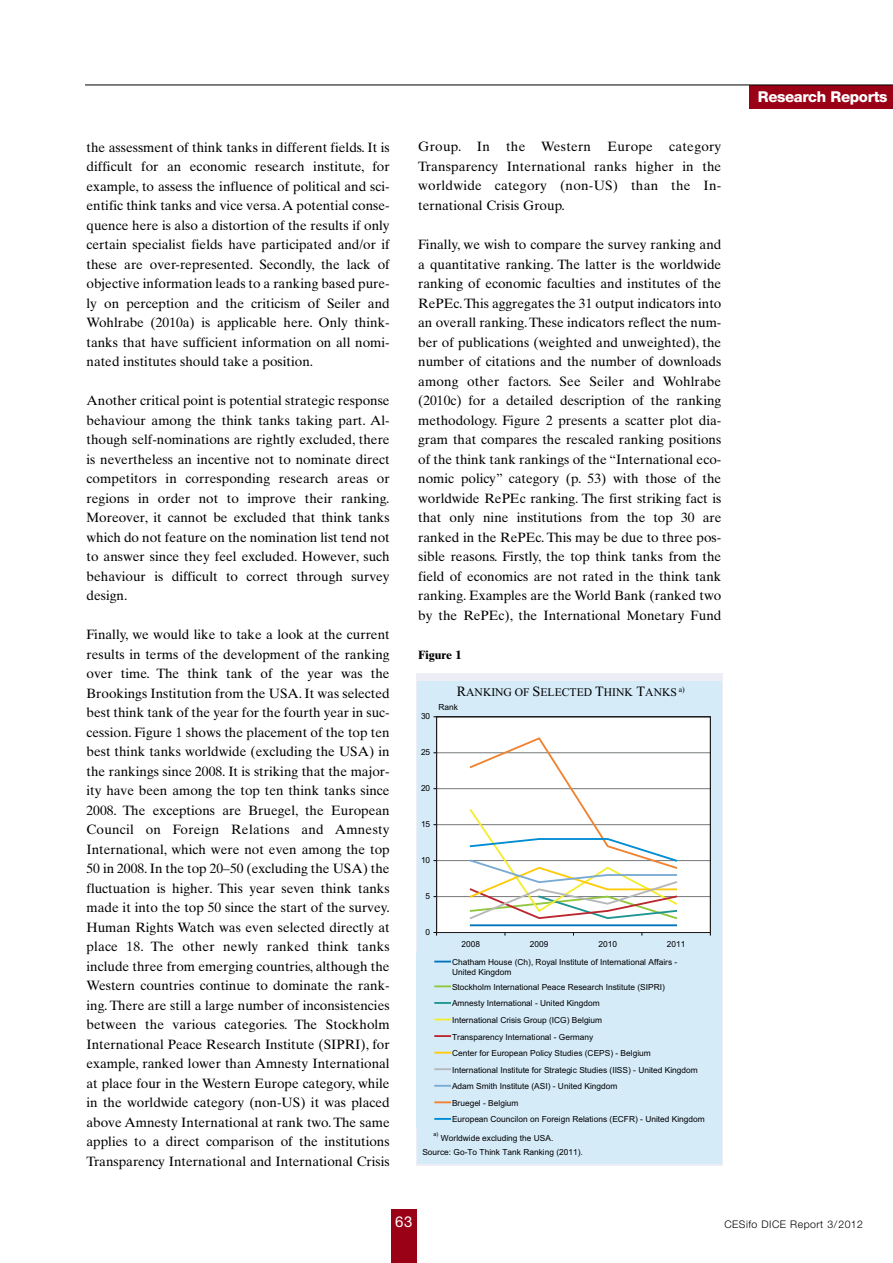
<style>
.page{position:relative;width:893px;height:1263px;background:#fff}
.page>*{position:absolute;margin:0;border:0;box-sizing:border-box;transform-origin:0 0}
.t1{font:800 15px "Helvetica Neue LT Std";letter-spacing:-.025em;color:#fff}
.t2{font:15px "Helvetica Neue LT Std";color:#fff}
.t3{font:13.5px/19.5px "Times Ten";color:#000;text-align:justify}
.t4{font:700 12px "Times Ten";color:#000}
.t5{font:11.55px "Times New Roman";color:#000001}
.t6{font:300 10.5px "Helvetica Neue";letter-spacing:.045em;color:#000}
.t7{font:8.4px/16.5px "Arial";color:#000001}
.t8{font:5.55px "Arial";color:#000001}
.s1{font-size:14.1px}
</style>
<div class="page">
<div style="left:750px;top:85px;width:143px;height:24px;background:#9a0016"></div>
<hr style="left:85px;top:85px;width:808px;height:1px;background:#000">
<div style="left:391px;top:1209px;width:26px;height:54px;background:#9a0016"></div>
<div style="left:417px;top:673px;width:306px;height:492px;background:#ecedf5"></div>
<div style="left:417px;top:682px;width:305px;height:482px;background:#d5ebf8"></div>
<div style="left:437px;top:717px;width:273px;height:215px;background:#fff"></div>
<hr style="left:437px;top:896px;width:273px;height:1px;background:#75797b">
<hr style="left:437px;top:860px;width:273px;height:1px;background:#75797b">
<hr style="left:437px;top:824px;width:273px;height:1px;background:#75797b">
<hr style="left:437px;top:788px;width:273px;height:1px;background:#75797b">
<hr style="left:437px;top:752px;width:273px;height:1px;background:#75797b">
<hr style="left:437px;top:932px;width:273px;height:1px;background:#000001">
<hr style="left:471px;top:924px;width:205px;height:2px;background:#0073bc">
<svg style="left:468px;top:737px;width:211px;height:183px"></svg>
<svg style="left:435px;top:961px;width:15px;height:1px"></svg>
<svg style="left:435px;top:985px;width:15px;height:2px"></svg>
<svg style="left:435px;top:1002px;width:15px;height:2px"></svg>
<svg style="left:435px;top:1018px;width:15px;height:2px"></svg>
<svg style="left:435px;top:1035px;width:15px;height:2px"></svg>
<svg style="left:435px;top:1052px;width:15px;height:1px"></svg>
<svg style="left:435px;top:1068px;width:15px;height:2px"></svg>
<svg style="left:435px;top:1085px;width:15px;height:2px"></svg>
<svg style="left:435px;top:1101px;width:15px;height:2px"></svg>
<svg style="left:435px;top:1118px;width:15px;height:2px"></svg>
<p class="t3" style="left:87px;top:139px;width:305px">the assessment of think tanks in different fields. It is difficult for an economic research institute, for example, to assess the influence of political and sci&shy;entific think tanks and vice versa. A potential conse - quence here is also a distortion of the results if only certain specialist fields have participated and/or if these are over-represented. Secondly, the lack of objective information leads to a ranking based pure&shy;ly on perception and the criticism of Seiler and Wohlrabe (2010a) is applicable here. Only think&shy;tanks that have sufficient information on all nomi&shy;nated institutes should take a position.</p>
<p class="t3" style="left:87px;top:392px;width:305px">Another critical point is potential strategic response behaviour among the think tanks taking part. Al - though self-nominations are rightly excluded, there is nevertheless an incentive not to nominate direct competitors in corresponding research areas or regions in order not to improve their ranking.<br>Moreover, it cannot be excluded that think tanks which do not feature on the nomination list tend not to answer since they feel excluded. However, such behaviour is difficult to correct through survey design.</p>
<p class="t3" style="left:87px;top:626px;width:305px">Finally, we would like to take a look at the current results in terms of the development of the ranking over time. The think tank of the year was the Brookings Institution from the USA. It was selected best think tank of the year for the fourth year in suc&shy;cession. Figure 1 shows the placement of the top ten best think tanks worldwide (excluding the USA) in the rankings since 2008. It is striking that the major&shy;ity have been among the top ten think tanks since 2008. The exceptions are Bruegel, the European Council on Foreign Relations and Amnesty International, which were not even among the top 50 in 2008. In the top 20–50 (excluding the USA) the fluctuation is higher. This year seven think tanks made it into the top 50 since the start of the survey.<br>Human Rights Watch was even selected directly at place 18. The other newly ranked think tanks include three from emerging countries, although the Western countries continue to dominate the rank&shy;ing. There are still a large number of inconsistencies between the various categories. The Stockholm International Peace Research Institute (SIPRI), for example, ranked lower than Amnesty International at place four in the Western Europe category, while in the worldwide category (non-US) it was placed above Amnesty International at rank two. The same applies to a direct comparison of the institutions Transparency International and In ternational Crisis</p>
<p class="t3" style="left:418px;top:138px;width:305px">Group. In the Western Europe category Transparency International ranks higher in the worldwide category (non-US) than the In - ternational Crisis Group.</p>
<p class="t3" style="left:418px;top:236px;width:305px">Finally, we wish to compare the survey ranking and a quantitative ranking. The latter is the worldwide ranking of economic faculties and institutes of the RePEc. This aggregates the 31 output indicators into an overall ranking. These indicators reflect the num&shy;ber of publications (weighted and unweighted), the number of citations and the number of downloads among other factors. See Seiler and Wohlrabe (2010c) for a detailed description of the ranking methodology. Figure 2 presents a scatter plot dia&shy;gram that compares the rescaled ranking positions of the think tank rankings of the “International eco&shy;nomic policy” category (p. 53) with those of the worldwide RePEc ranking. The first striking fact is that only nine institutions from the top 30 are ranked in the RePEc. This may be due to three pos&shy;sible reasons. Firstly, the top think tanks from the field of economics are not rated in the think tank ranking. Examples are the World Bank (ranked two by the RePEc), the International Monetary Fund</p>
<p class="t4" style="left:418px;top:650px;width:45px">Figure 1</p>
<p class="t5" style="left:457px;top:685px;width:229px"><span class="s1">R</span>ANKING OF <span class="s1">S</span>ELECTED <span class="s1">T</span>HINK <span class="s1">T</span>ANKS <sup>a)</sup></p>
<p class="t7" style="left:421px;top:709px;width:11px">30</p>
<p class="t7" style="left:438px;top:699px;width:21px">Rank</p>
<p class="t7" style="left:421px;top:745px;width:11px">25</p>
<p class="t7" style="left:421px;top:781px;width:11px">20</p>
<p class="t7" style="left:421px;top:817px;width:11px">15</p>
<p class="t7" style="left:421px;top:853px;width:11px">10</p>
<p class="t7" style="left:426px;top:889px;width:6px">5</p>
<p class="t7" style="left:426px;top:925px;width:6px">0</p>
<p class="t7" style="left:452px;top:936px;width:235px;line-height:17.9px;text-indent:215px">2011<br>Chatham House (Ch), Royal Institute of International Affairs -</p>
<p class="t7" style="left:452px;top:965px;width:214px;line-height:15.3px">United Kingdom<br>Stockholm International Peace Research Institute (SIPRI)</p>
<p class="t7" style="left:452px;top:996px;width:254px">Amnesty International - United Kingdom<br>International Crisis Group (ICG) Belgium<br>Transparency International - Germany<br>Center for European Policy Studies (CEPS) - Belgium<br>International Institute for Strategic Studies (IISS) - United Kingdom Adam Smith Institute (ASI) - United Kingdom<br>Bruegel - Belgium<br>European Councilon on Foreign Relations (ECFR) - United Kingdom</p>
<p class="t7" style="left:422px;top:1145px;width:162px">Source: Go-To Think Tank Ranking (2011).</p>
<p class="t7" style="left:461px;top:937px;width:20px">2008</p>
<p class="t7" style="left:530px;top:937px;width:20px">2009</p>
<p class="t7" style="left:598px;top:937px;width:20px">2010</p>
<p class="t8" style="left:434px;top:1132px;width:6px">a)</p>
<p class="t7" style="left:441px;top:1130px;width:114px">Worldwide excluding the USA.</p>
<p class="t1" style="left:758px;top:88px;width:131px">Research Reports</p>
<p class="t2" style="left:395px;top:1213px;width:19px">63</p>
<p class="t6" style="left:724px;top:1221px;width:140px">CESifo DICE Report 3/2012</p>
</div>
